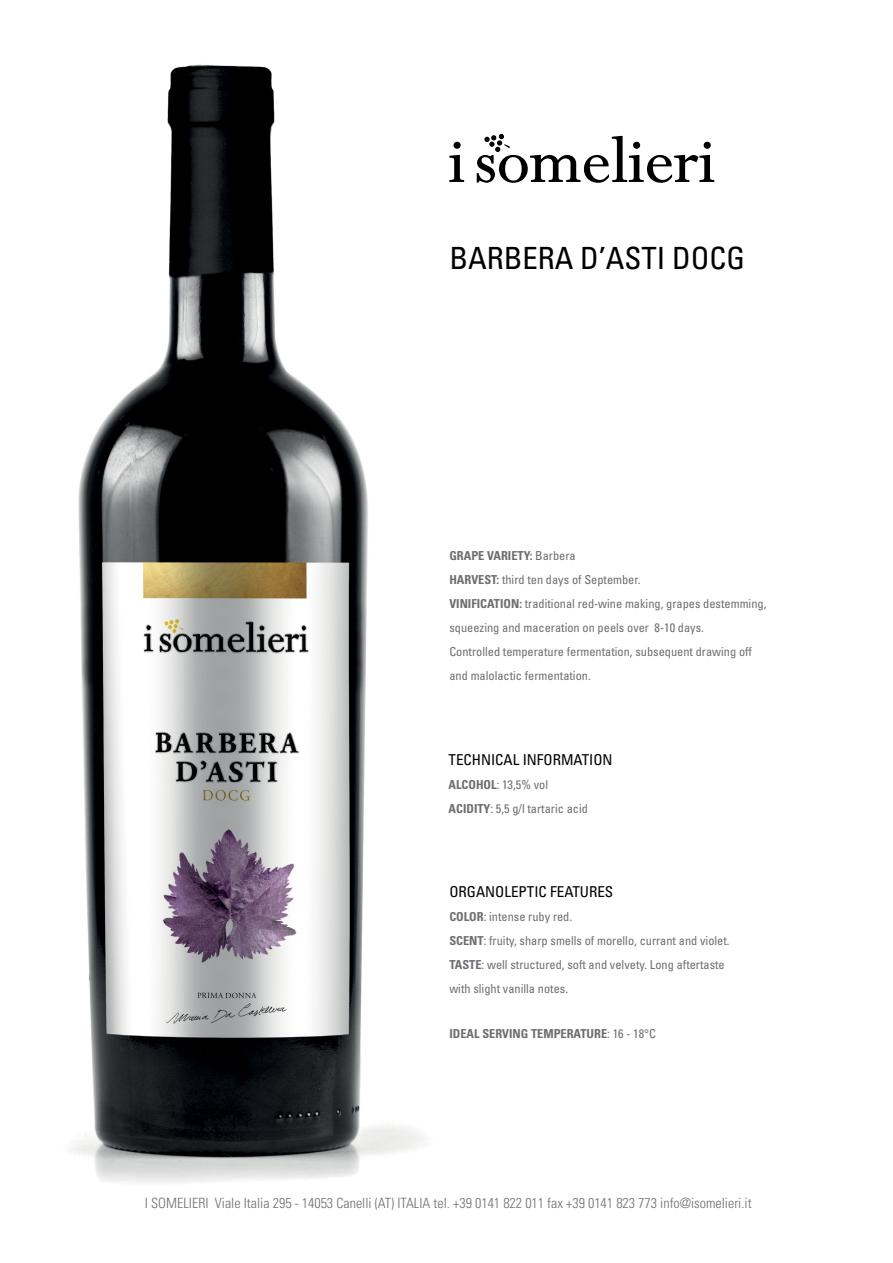
<style>
.page{position:relative;width:893px;height:1263px;background:#fff}
.page>*{position:absolute;margin:0;border:0;box-sizing:border-box;transform-origin:0 0}
.t1{font:condensed 30.6px "Univers LT Std";color:#000}
.t2{font:condensed 15px "Univers LT Std";color:#000}
.t3{font:300 condensed 14.1px "Univers LT Std";color:#6d6e71}
.t4{font:condensed 12.3px/24px "Univers LT Std";color:#6d6e71}
.t5{font:700 condensed 12.3px "Univers LT Std";color:#6d6e71}
.s1{font-weight:400}
.s2{font-weight:700}
</style>
<div class="page">
<img style="left:69px;top:64px;width:408px;height:1120px">
<svg style="left:449px;top:155px;width:15px;height:27px"></svg>
<svg style="left:454px;top:142px;width:7px;height:7px"></svg>
<svg style="left:477px;top:134px;width:237px;height:49px"></svg>
<p class="t1" style="left:449px;top:239px;width:297px">BARBERA D’ASTI DOCG</p>
<p class="t5" style="left:449px;top:548px;width:128px">GRAPE VARIETY: <span class="s1">Barbera</span></p>
<p class="t4" style="left:449px;top:568px;width:193px"><span class="s2">HARVEST:</span> third ten days of September.</p>
<p class="t4" style="left:449px;top:592px;width:319px"><span class="s2">VINIFICATION:</span> traditional red-wine making, grapes destemming, squeezing and maceration on peels over 8-10 days.</p>
<p class="t4" style="left:449px;top:639px;width:304px">Controlled temperature fermentation, subsequent drawing off</p>
<p class="t4" style="left:449px;top:663px;width:143px">and malolactic fermentation.</p>
<p class="t2" style="left:449px;top:750px;width:165px">TECHNICAL INFORMATION</p>
<p class="t4" style="left:449px;top:772px;width:101px"><span class="s2">ALCOHOL</span>: 13,5% vol</p>
<p class="t4" style="left:449px;top:796px;width:141px"><span class="s2">ACIDITY</span>: 5,5 g/l tartaric acid</p>
<p class="t2" style="left:449px;top:882px;width:165px">ORGANOLEPTIC FEATURES</p>
<p class="t4" style="left:449px;top:904px;width:124px"><span class="s2">COLOR</span>: intense ruby red.</p>
<p class="t4" style="left:449px;top:928px;width:282px"><span class="s2">SCENT</span>: fruity, sharp smells of morello, currant and violet.</p>
<p class="t4" style="left:449px;top:952px;width:277px"><span class="s2">TASTE</span>: well structured, soft and velvety. Long aftertaste</p>
<p class="t4" style="left:449px;top:976px;width:120px">with slight vanilla notes.</p>
<p class="t5" style="left:449px;top:1026px;width:208px">IDEAL SERVING TEMPERATURE<span class="s1">: 16 - 18°C</span></p>
<p class="t3" style="left:145px;top:1194px;width:608px">I SOMELIERI Viale Italia 295 - 14053 Canelli (AT) ITALIA tel. +39 0141 822 011 fax +39 0141 823 773 info@isomelieri.it</p>
</div>
